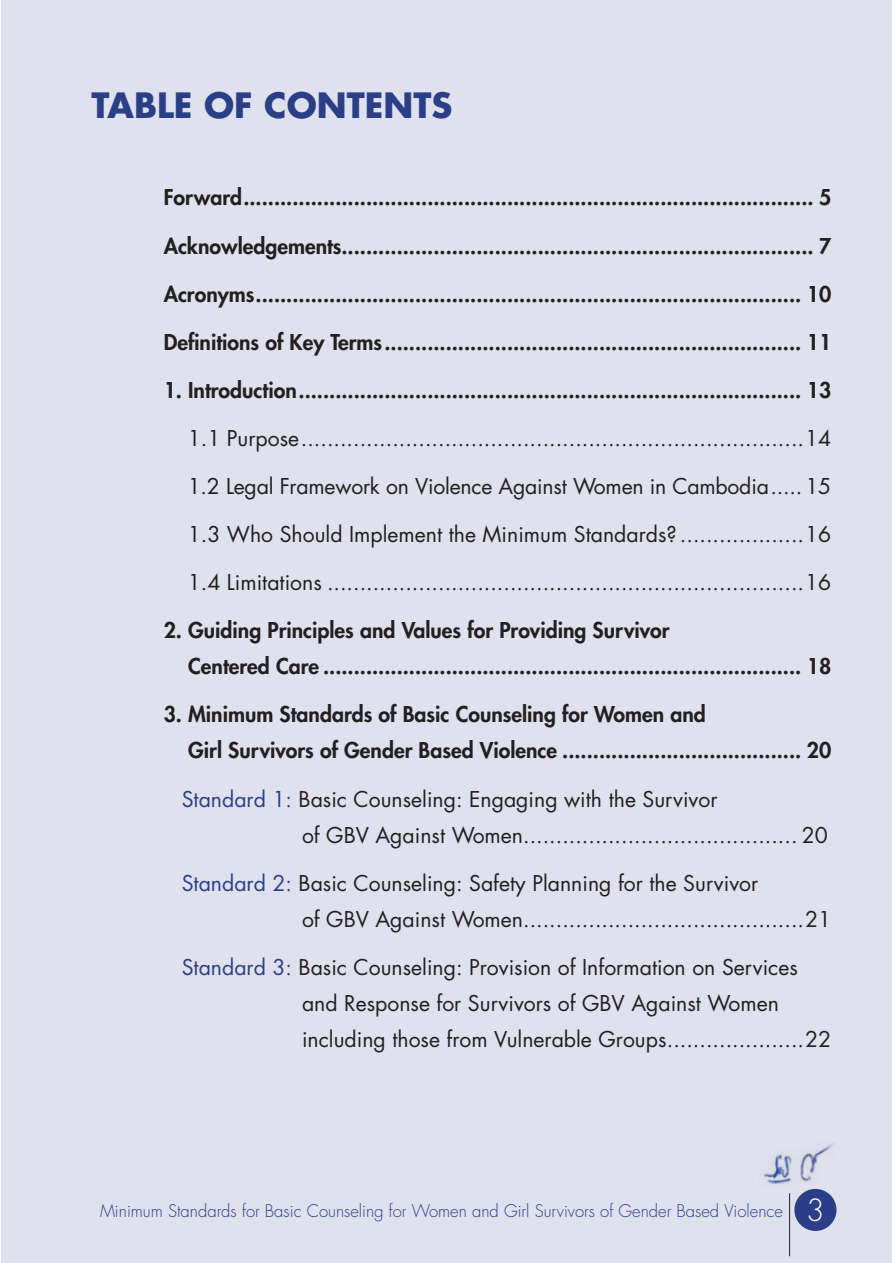
<style>
.page{position:relative;width:893px;height:1263px;background:#fff}
.page>*{position:absolute;margin:0;border:0;box-sizing:border-box;transform-origin:0 0}
.t1{font:700 33.9px "Futura Std";color:#2a3f88}
.t2{font:800 21.15px/36px "Futura Std";color:#231f20}
.t3{font:21.15px/36px "Futura Std";color:#231f20}
.t4{font:300 16.95px "Futura Std";color:#2a3f88}
.s1{color:#2a3f88}
.s2{font-size:29.7px;color:#fff}
</style>
<div class="page">
<div style="left:1px;top:0;width:890px;height:1263px;background:#e0e1ee"></div>
<div style="left:794px;top:1189px;width:42px;height:42px;background:#2a3f88;border-radius:50%"></div>
<hr style="left:789px;top:1193px;width:1px;height:63px;background:#231f20">
<img style="left:763px;top:1143px;width:71px;height:41px">
<h1 class="t1" style="left:91px;top:90px;width:362px">TABLE OF CONTENTS</h1>
<p class="t2" style="left:164px;top:181px;width:669px">Forward ............................................................................................. 5</p>
<p class="t2" style="left:164px;top:229px;width:669px">Acknowledgements............................................................................. 7</p>
<p class="t2" style="left:164px;top:277px;width:669px">Acronyms ......................................................................................... 10</p>
<p class="t2" style="left:164px;top:325px;width:669px">Definitions of Key Terms .................................................................... 11</p>
<p class="t2" style="left:164px;top:373px;width:669px">1. Introduction .................................................................................. 13</p>
<p class="t3" style="left:188px;top:421px;width:645px">1.1 Purpose .............................................................................14</p>
<p class="t3" style="left:188px;top:470px;width:645px">1.2 Legal Framework on Violence Against Women in Cambodia .....15</p>
<p class="t3" style="left:188px;top:518px;width:645px">1.3 Who Should Implement the Minimum Standards? ...................16</p>
<p class="t3" style="left:188px;top:566px;width:645px">1.4 Limitations .........................................................................16</p>
<p class="t2" style="left:188px;top:614px;width:644px;text-indent:-25px">2. Guiding Principles and Values for Providing Survivor<br>Centered Care .............................................................................. 18</p>
<p class="t2" style="left:188px;top:698px;width:644px;text-indent:-25px">3. Minimum Standards of Basic Counseling for Women and<br>Girl Survivors of Gender Based Violence ....................................... 20</p>
<p class="t3" style="left:302px;top:782px;width:527px;text-indent:-120px"><span class="s1">Standard 1:</span> Basic Counseling: Engaging with the Survivor<br>of GBV Against Women.......................................... 20</p>
<p class="t3" style="left:302px;top:866px;width:531px;text-indent:-120px"><span class="s1">Standard 2:</span> Basic Counseling: Safety Planning for the Survivor<br>of GBV Against Women...........................................21</p>
<p class="t3" style="left:302px;top:950px;width:531px;text-indent:-120px"><span class="s1">Standard 3:</span> Basic Counseling: Provision of Information on Services and Response for Survivors of GBV Against Women including those from Vulnerable Groups .....................22</p>
<p class="t4" style="left:100px;top:1203px;width:726px">Minimum Standards for Basic Counseling for Women and Girl Survivors of Gender Based Violence <span class="s2">3</span></p>
</div>
